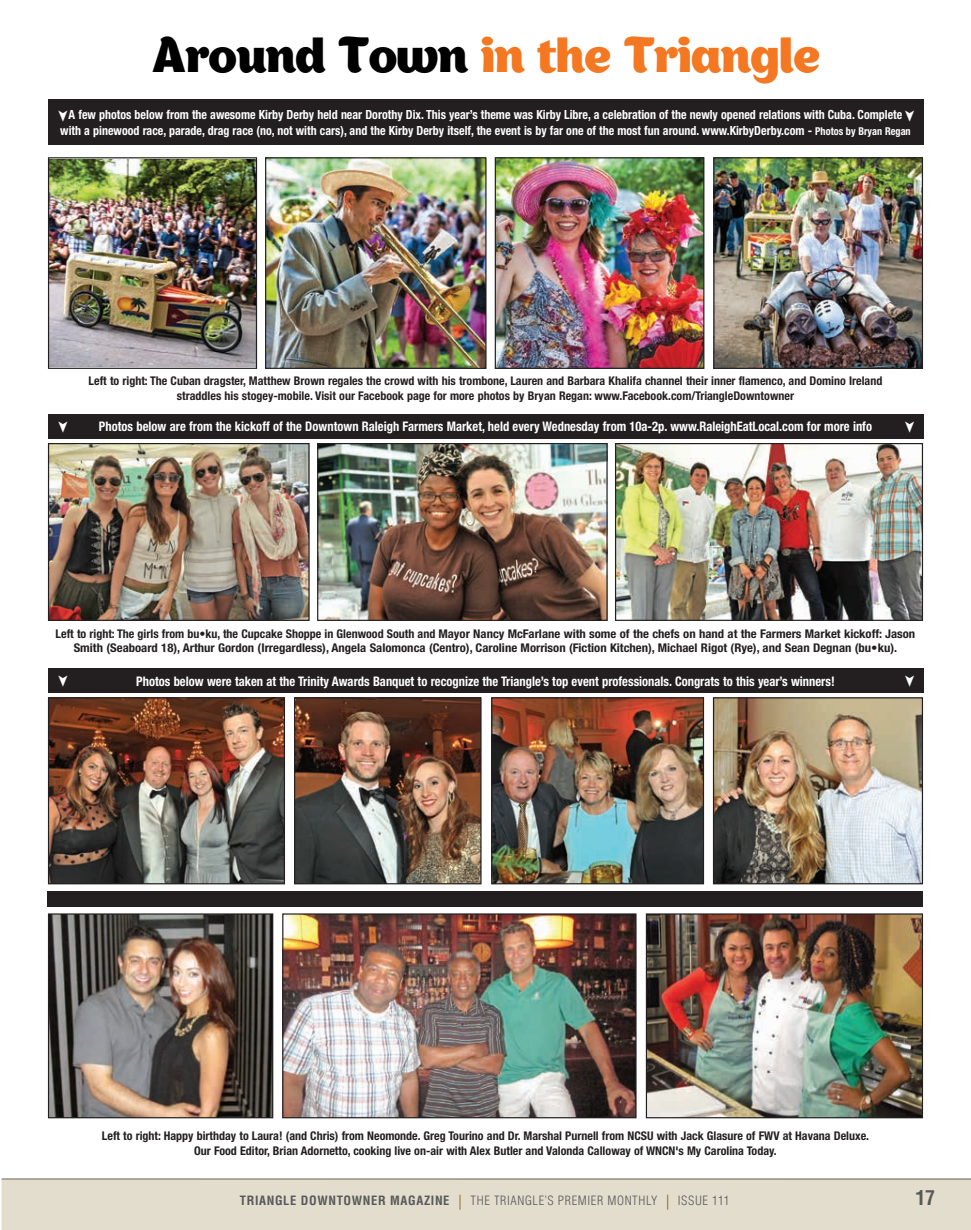
<style>
.page{position:relative;width:971px;height:1230px;background:#fff}
.page>*{position:absolute;margin:0;border:0;box-sizing:border-box;transform-origin:0 0}
.t1{font:48px "Appetite";color:#f47721}
.t2{font:700 condensed 20px "Helvetica";color:#57585a}
.t3{font:700 condensed 13.25px "Helvetica Neue";color:#fff;scale:.95 1}
.t4{font:700 condensed 12.62px/15.6px "Helvetica Neue";color:#fff;text-align:center;scale:.95 1}
.t5{font:300 condensed 12.5px "Helvetica";letter-spacing:.05em;color:#57585a}
.t6{font:700 condensed 12.5px "Helvetica";letter-spacing:.05em;color:#57585a}
.t7{font:700 condensed 12px/14.4px "Helvetica Neue";color:#231f20;text-align:center}
.s1{color:#000}
.s2{font-size:10.75px}
.s3{font-weight:700}
.s4{font-size:15px;color:#8f5200}
</style>
<div class="page">
<div style="left:2px;top:1179px;width:969px;height:50px;background:#e2ddcc"></div>
<hr style="left:2px;top:1178px;width:969px;height:1px;background:#685d49">
<img style="left:617px;top:445px;width:304px;height:174px">
<div style="left:615px;top:443px;width:308px;height:178px;border:1px solid #231f20"></div>
<img style="left:319px;top:445px;width:286px;height:174px">
<div style="left:317px;top:443px;width:290px;height:178px;border:1px solid #231f20"></div>
<img style="left:50px;top:445px;width:258px;height:174px">
<div style="left:48px;top:443px;width:262px;height:178px;border:1px solid #231f20"></div>
<div style="left:48px;top:891px;width:875px;height:15px;background:#231f20"></div>
<img style="left:648px;top:915px;width:273px;height:201px">
<div style="left:646px;top:913px;width:277px;height:205px;border:1px solid #231f20"></div>
<img style="left:284px;top:915px;width:350px;height:201px">
<div style="left:282px;top:913px;width:354px;height:205px;border:1px solid #231f20"></div>
<img style="left:50px;top:915px;width:221px;height:201px">
<div style="left:48px;top:913px;width:225px;height:205px;border:1px solid #231f20"></div>
<img style="left:50px;top:699px;width:233px;height:183px">
<div style="left:48px;top:697px;width:237px;height:187px;border:1px solid #231f20"></div>
<img style="left:296px;top:699px;width:183px;height:183px">
<div style="left:294px;top:697px;width:187px;height:187px;border:1px solid #231f20"></div>
<img style="left:493px;top:699px;width:209px;height:183px">
<div style="left:491px;top:697px;width:213px;height:187px;border:1px solid #231f20"></div>
<img style="left:715px;top:699px;width:206px;height:183px">
<div style="left:713px;top:697px;width:210px;height:187px;border:1px solid #231f20"></div>
<img style="left:50px;top:159px;width:205px;height:208px">
<div style="left:48px;top:157px;width:209px;height:212px;border:1px solid #231f20"></div>
<img style="left:267px;top:159px;width:217px;height:208px">
<div style="left:265px;top:157px;width:221px;height:212px;border:1px solid #231f20"></div>
<img style="left:497px;top:159px;width:205px;height:208px">
<div style="left:495px;top:157px;width:209px;height:212px;border:1px solid #231f20"></div>
<img style="left:715px;top:159px;width:206px;height:208px">
<div style="left:713px;top:157px;width:210px;height:212px;border:1px solid #231f20"></div>
<div style="left:48px;top:99px;width:875px;height:46px;background:#231f20"></div>
<div style="left:48px;top:414px;width:875px;height:24px;background:#231f20"></div>
<div style="left:48px;top:668px;width:875px;height:24px;background:#231f20"></div>
<h1 class="t1" style="left:153px;top:23px;width:668px"><span class="s1">Around Town</span> in the Triangle</h1>
<p class="t4" style="left:60px;top:106px;width:896px">A few photos below from the awesome Kirby Derby held near Dorothy Dix. This year’s theme was Kirby Libre, a celebration of the newly opened relations with Cuba. Complete with a pinewood race, parade, drag race (no, not with cars), and the Kirby Derby itself, the event is by far one of the most fun around. www.KirbyDerby.com - <span class="s2">Photos by Bryan Regan</span></p>
<p class="t7" style="left:89px;top:373px;width:795px">Left to right: The Cuban dragster, Matthew Brown regales the crowd with his trombone, Lauren and Barbara Khalifa channel their inner flamenco, and Domino Ireland straddles his stogey-mobile. Visit our Facebook page for more photos by Bryan Regan: www.Facebook.com/TriangleDowntowner</p>
<p class="t3" style="left:99px;top:415px;width:815px">Photos below are from the kickoff of the Downtown Raleigh Farmers Market, held every Wednesday from 10a-2p. www.RaleighEatLocal.com for more info</p>
<p class="t7" style="left:56px;top:625px;width:861px">Left to right: The girls from bu•ku, the Cupcake Shoppe in Glenwood South and Mayor Nancy McFarlane with some of the chefs on hand at the Farmers Market kickoff: Jason<br>Smith (Seaboard 18), Arthur Gordon (Irregardless), Angela Salomonca (Centro), Caroline Morrison (Fiction Kitchen), Michael Rigot (Rye), and Sean Degnan (bu•ku).</p>
<p class="t3" style="left:136px;top:669px;width:736px">Photos below were taken at the Trinity Awards Banquet to recognize the Triangle’s top event professionals. Congrats to this year’s winners!</p>
<p class="t7" style="left:102px;top:1128px;width:768px">Left to right: Happy birthday to Laura! (and Chris) from Neomonde. Greg Tourino and Dr. Marshal Purnell from NCSU with Jack Glasure of FWV at Havana Deluxe.<br>Our Food Editor, Brian Adornetto, cooking live on-air with Alex Butler and Valonda Calloway of WNCN's My Carolina Today.</p>
<p class="t6" style="left:240px;top:1192px;width:132px">TRIANGLE DOWNTOWNER</p>
<p class="t5" style="left:390px;top:1192px;width:341px"><span class="s3">MAGAZINE</span> <span class="s4">|</span> THE TRIANGLE’S PREMIER MONTHLY <span class="s4">|</span> ISSUE 111</p>
<h2 class="t2" style="left:915px;top:1184px;width:21px">17</h2>
</div>
